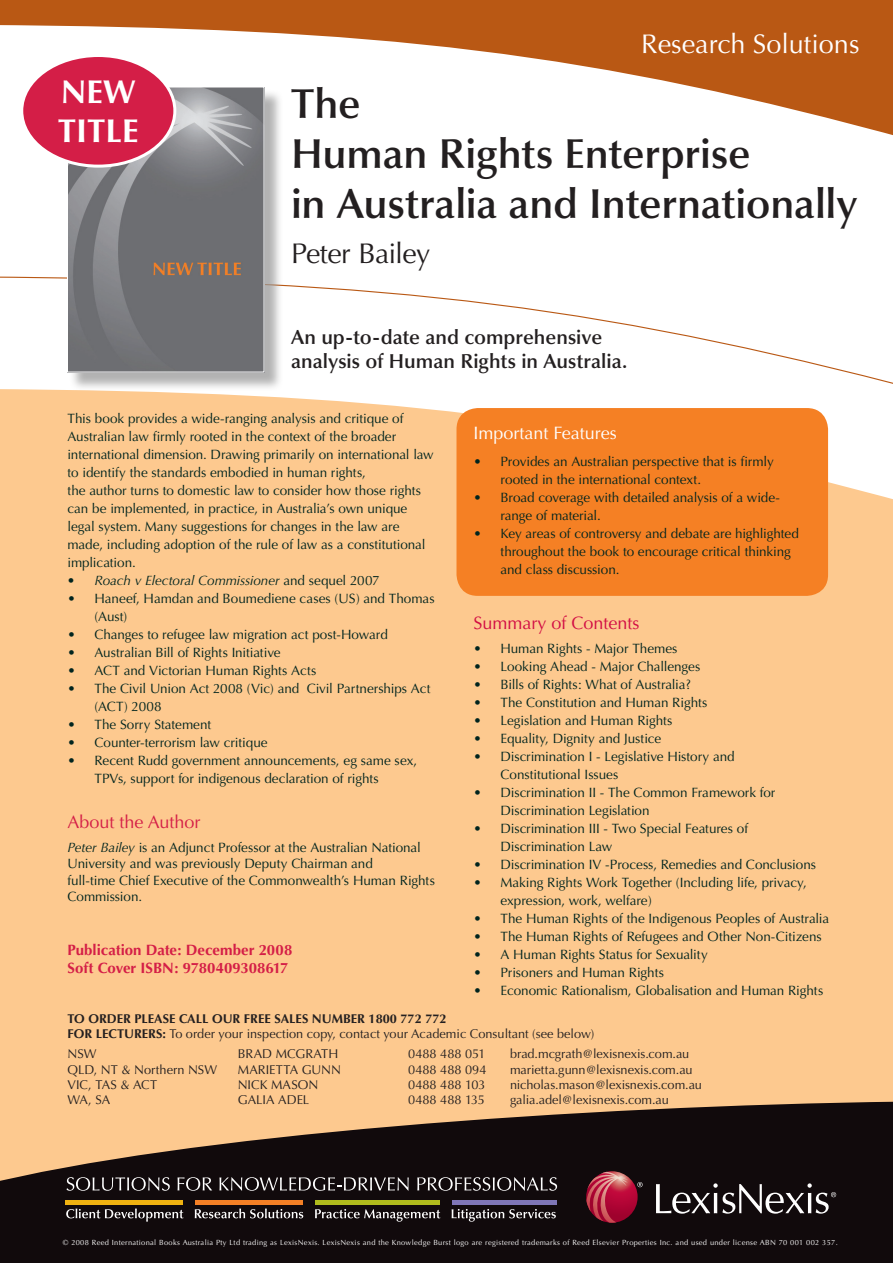
<style>
.page{position:relative;width:893px;height:1263px;background:#fff}
.page>*{position:absolute;margin:0;border:0;box-sizing:border-box;transform-origin:0 0}
.t1{font:600 42px/50.4px "Optima";letter-spacing:-.005em;color:#231f20}
.t2{font:700 33px/39.6px "Optima";color:#fff}
.t3{font:28.5px "Optima CE";letter-spacing:-.025em;color:#231f20}
.t4{font:27px "Optima CE";color:#fff}
.t5{font:600 20.25px/24.3px "Optima";color:#231f20}
.t6{font:18px "Optima CE";color:#d20d44}
.t7{font:18px "Optima CE";color:#fff}
.t8{font:18px "Optima CE";color:#d41e47}
.t9{font:700 15px/18px "Optima CE";color:#d41e47}
.t10{font:13.5px/18px "Optima CE";letter-spacing:-.005em;color:#00241e}
.t11{font:italic 13.5px "Optima";color:#00241e}
.t12{font:12.75px/15.3px "Optima CE";color:#231f20}
.t13{font:7.5px "Optima CE";letter-spacing:.04em;color:#fff}
.s1{font-family:"Optima CE";font-style:normal}
.s2{font-family:"Optima";font-style:italic}
.s3{font-weight:700}
</style>
<div class="page">
<div style="left:0;top:402px;width:893px;height:700px;background:#fdc98f"></div>
<svg style="left:0;top:1102px;width:893px;height:161px;background:#3e2f25"></svg>
<svg style="left:586px;top:1171px;width:52px;height:52px"></svg>
<svg style="left:586px;top:1172px;width:42px;height:51px;background:#a32f44"></svg>
<svg style="left:637px;top:1182px;width:6px;height:5px"></svg>
<svg style="left:656px;top:1183px;width:180px;height:31px"></svg>
<svg style="left:67px;top:1177px;width:103px;height:14px"></svg>
<svg style="left:178px;top:1177px;width:34px;height:14px"></svg>
<svg style="left:219px;top:1177px;width:190px;height:14px;background:#4a4446"></svg>
<svg style="left:417px;top:1177px;width:140px;height:14px;background:#4b4647"></svg>
<svg style="left:66px;top:1208px;width:117px;height:13px;background:#453f41"></svg>
<svg style="left:195px;top:1208px;width:108px;height:10px"></svg>
<svg style="left:315px;top:1209px;width:125px;height:13px;background:#443f40"></svg>
<svg style="left:452px;top:1209px;width:104px;height:13px"></svg>
<hr style="left:195px;top:1200px;width:108px;height:4px;background:#f48026">
<hr style="left:66px;top:1200px;width:117px;height:4px;background:#efb211">
<hr style="left:315px;top:1200px;width:125px;height:4px;background:#b0bb1d">
<hr style="left:452px;top:1200px;width:104px;height:4px;background:#7f76b7">
<svg style="left:0;top:0;width:893px;height:135px"></svg>
<svg style="left:0;top:276px;width:893px;height:126px"></svg>
<div style="left:456px;top:408px;width:372px;height:188px;background:#f58024;border-radius:21px"></div>
<div style="left:69px;top:89px;width:221px;height:309px;background:#999;opacity:.75"></div>
<img style="left:69px;top:89px;width:193px;height:281px">
<div style="left:67px;top:87px;width:197px;height:285px;border:1px solid #fff"></div>
<div style="left:22px;top:56px;width:153px;height:110px;background:#d41e47;border-radius:50%"></div>
<div style="left:20px;top:54px;width:156px;height:114px;border:3px solid #fff;border-radius:50%"></div>
<h2 class="t2" style="left:58px;top:72px;width:82px">NEW<br>TITLE</h2>
<h3 class="t4" style="left:641px;top:27px;width:220px">Research Solutions</h3>
<h1 class="t1" style="left:291px;top:79px;width:568px">The<br>Human Rights Enterprise<br>in Australia and Internationally</h1>
<h3 class="t3" style="left:291px;top:236px;width:141px">Peter Bailey</h3>
<h3 class="t5" style="left:291px;top:325px;width:338px">An up-to-date and comprehensive analysis of Human Rights in Australia.</h3>
<p class="t10" style="left:68px;top:409px;width:368px">This book provides a wide-ranging analysis and critique of Australian law firmly rooted in the context of the broader international dimension. Drawing primarily on international law to identify the standards embodied in human rights,<br>the author turns to domestic law to consider how those rights can be implemented, in practice, in Australia’s own unique legal system. Many suggestions for changes in the law are made, including adoption of the rule of law as a constitutional implication.</p>
<p class="t11" style="left:68px;top:572px;width:314px">• Roach v Electoral Commissioner <span class="s1">and sequel 2007</span></p>
<p class="t10" style="left:94px;top:589px;width:342px;text-indent:-27px">• Haneef, Hamdan and Boumediene cases (US) and Thomas (Aust)</p>
<p class="t10" style="left:68px;top:625px;width:322px">• Changes to refugee law migration act post-Howard</p>
<p class="t10" style="left:68px;top:643px;width:215px">• Australian Bill of Rights Initiative</p>
<p class="t10" style="left:68px;top:661px;width:250px">• ACT and Victorian Human Rights Acts</p>
<p class="t10" style="left:94px;top:679px;width:338px;text-indent:-27px">• The Civil Union Act 2008 (Vic) and Civil Partnerships Act (ACT) 2008</p>
<p class="t10" style="left:68px;top:715px;width:145px">• The Sorry Statement</p>
<p class="t10" style="left:68px;top:733px;width:202px">• Counter-terrorism law critique</p>
<p class="t10" style="left:94px;top:751px;width:324px;text-indent:-27px">• Recent Rudd government announcements, eg same sex,<br>TPVs, support for indigenous declaration of rights</p>
<h3 class="t8" style="left:68px;top:811px;width:135px">About the Author</h3>
<p class="t10" style="left:68px;top:840px;width:369px;line-height:16.2px"><span class="s2">Peter Bailey</span> is an Adjunct Professor at the Australian National University and was previously Deputy Chairman and<br>full-time Chief Executive of the Commonwealth’s Human Rights Commission.</p>
<p class="t9" style="left:68px;top:940px;width:226px">Publication Date: December 2008<br>Soft Cover ISBN: 9780409308617</p>
<h3 class="t7" style="left:473px;top:422px;width:145px">Important Features</h3>
<p class="t10" style="left:500px;top:452px;width:275px;text-indent:-27px">• Provides an Australian perspective that is firmly rooted in the international context.</p>
<p class="t10" style="left:500px;top:488px;width:281px;text-indent:-27px">• Broad coverage with detailed analysis of a wide&shy;range of material.</p>
<p class="t10" style="left:500px;top:524px;width:300px;text-indent:-27px">• Key areas of controversy and debate are highlighted throughout the book to encourage critical thinking and class discussion.</p>
<h3 class="t6" style="left:473px;top:611px;width:168px">Summary of Contents</h3>
<p class="t10" style="left:473px;top:640px;width:206px">• Human Rights - Major Themes</p>
<p class="t10" style="left:473px;top:658px;width:228px">• Looking Ahead - Major Challenges</p>
<p class="t10" style="left:473px;top:676px;width:219px">• Bills of Rights: What of Australia?</p>
<p class="t10" style="left:473px;top:694px;width:235px">• The Constitution and Human Rights</p>
<p class="t10" style="left:473px;top:712px;width:201px">• Legislation and Human Rights</p>
<p class="t10" style="left:473px;top:730px;width:189px">• Equality, Dignity and Justice</p>
<p class="t10" style="left:500px;top:748px;width:236px;text-indent:-27px">• Discrimination I - Legislative History and<br>Constitutional Issues</p>
<p class="t10" style="left:500px;top:784px;width:276px;text-indent:-27px">• Discrimination II - The Common Framework for<br>Discrimination Legislation</p>
<p class="t10" style="left:500px;top:820px;width:249px;text-indent:-27px">• Discrimination III - Two Special Features of<br>Discrimination Law</p>
<p class="t10" style="left:473px;top:856px;width:344px">• Discrimination IV -Process, Remedies and Conclusions</p>
<p class="t10" style="left:500px;top:874px;width:308px;text-indent:-27px">• Making Rights Work Together (Including life, privacy, expression, work, welfare)</p>
<p class="t10" style="left:473px;top:910px;width:357px">• The Human Rights of the Indigenous Peoples of Australia</p>
<p class="t10" style="left:473px;top:928px;width:350px">• The Human Rights of Refugees and Other Non-Citizens</p>
<p class="t10" style="left:473px;top:946px;width:236px">• A Human Rights Status for Sexuality</p>
<p class="t10" style="left:473px;top:964px;width:192px">• Prisoners and Human Rights</p>
<p class="t10" style="left:473px;top:982px;width:351px">• Economic Rationalism, Globalisation and Human Rights</p>
<p class="t12" style="left:68px;top:1010px;width:528px"><span class="s3">TO ORDER PLEASE CALL OUR FREE SALES NUMBER 1800 772 772<br>FOR LECTURERS:</span> To order your inspection copy, contact your Academic Consultant (see below)</p>
<p class="t12" style="left:68px;top:1046px;width:151px">NSW<br>QLD, NT &amp; Northern NSW<br>VIC, TAS &amp; ACT<br>WA, SA</p>
<p class="t12" style="left:238px;top:1046px;width:105px">BRAD MCGRATH<br>MARIETTA GUNN<br>NICK MASON<br>GALIA ADEL</p>
<p class="t12" style="left:408px;top:1046px;width:80px;text-align:justify">0488 488 051<br>0488 488 094<br>0488 488 103<br>0488 488 135</p>
<p class="t12" style="left:510px;top:1046px;width:193px">brad.mcgrath@lexisnexis.com.au marietta.gunn@lexisnexis.com.au nicholas.mason@lexisnexis.com.au galia.adel@lexisnexis.com.au</p>
<p class="t13" style="left:63px;top:1238px;width:776px">© 2008 Reed International Books Australia Pty Ltd trading as LexisNexis. LexisNexis and the Knowledge Burst logo are registered trademarks of Reed Elsevier Properties Inc. and used under license ABN 70 001 002 357.</p>
</div>
